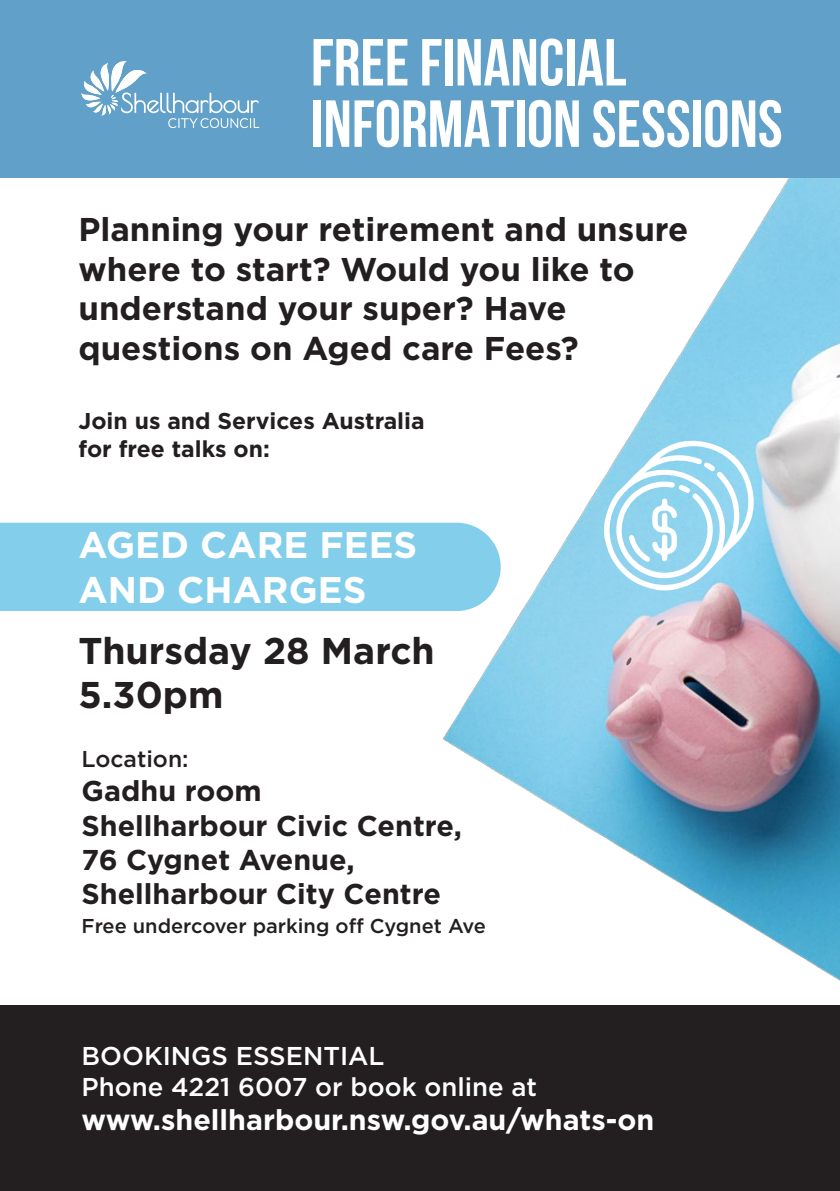
<style>
.page{position:relative;width:840px;height:1191px;background:#fff}
.page>*{position:absolute;margin:0;border:0;box-sizing:border-box;transform-origin:0 0}
.t1{font:700 66.4px/61.4px "Bebas Neue";color:#fff}
.t2{font:700 37.2px/44.6px "Gotham";color:#231f20}
.t3{font:700 37px/44.4px "Gotham";color:#fff}
.t4{font:700 33px/39.4px "Gotham";color:#231f20}
.t5{font:700 28.6px/34.4px "Gotham";color:#231f20}
.t6{font:700 28.6px "Gotham";color:#fff}
.t7{font:500 25.8px/31px "Gotham";color:#fff}
.t8{font:700 22.8px/27.4px "Gotham";color:#231f20}
.t9{font:500 22.8px "Gotham";color:#231f20}
.t10{font:500 20px "Gotham";color:#231f20}
</style>
<div class="page">
<div style="left:0;top:1005px;width:839px;height:186px;background:#231f20"></div>
<img style="left:442px;top:178px;width:397px;height:802px">
<div style="left:0;top:522px;width:500px;height:89px;background:#83ceeb"></div>
<div style="left:0;top:0;width:839px;height:178px;background:#61a0c8"></div>
<svg style="left:81px;top:61px;width:178px;height:68px"></svg>
<svg style="left:603px;top:437px;width:154px;height:154px"></svg>
<p class="t1" style="left:311px;top:31px;width:473px">FREE FINANCIAL<br>INFORMATION SESSIONS</p>
<p class="t4" style="left:78px;top:210px;width:611px">Planning your retirement and unsure where to start? Would you like to understand your super? Have questions on Aged care Fees?</p>
<p class="t8" style="left:78px;top:407px;width:347px">Join us and Services Australia for free talks on:</p>
<p class="t3" style="left:78px;top:522px;width:340px">AGED CARE FEES<br>AND CHARGES</p>
<p class="t2" style="left:78px;top:628px;width:357px">Thursday 28 March<br>5.30pm</p>
<p class="t9" style="left:81px;top:744px;width:108px">Location:</p>
<p class="t5" style="left:81px;top:773px;width:381px">Gadhu room<br>Shellharbour Civic Centre,<br>76 Cygnet Avenue,<br>Shellharbour City Centre</p>
<p class="t10" style="left:81px;top:912px;width:406px">Free undercover parking off Cygnet Ave</p>
<p class="t7" style="left:81px;top:1039px;width:456px">BOOKINGS ESSENTIAL<br>Phone 4221 6007 or book online at</p>
<p class="t6" style="left:81px;top:1101px;width:574px">www.shellharbour.nsw.gov.au/whats-on</p>
</div>
